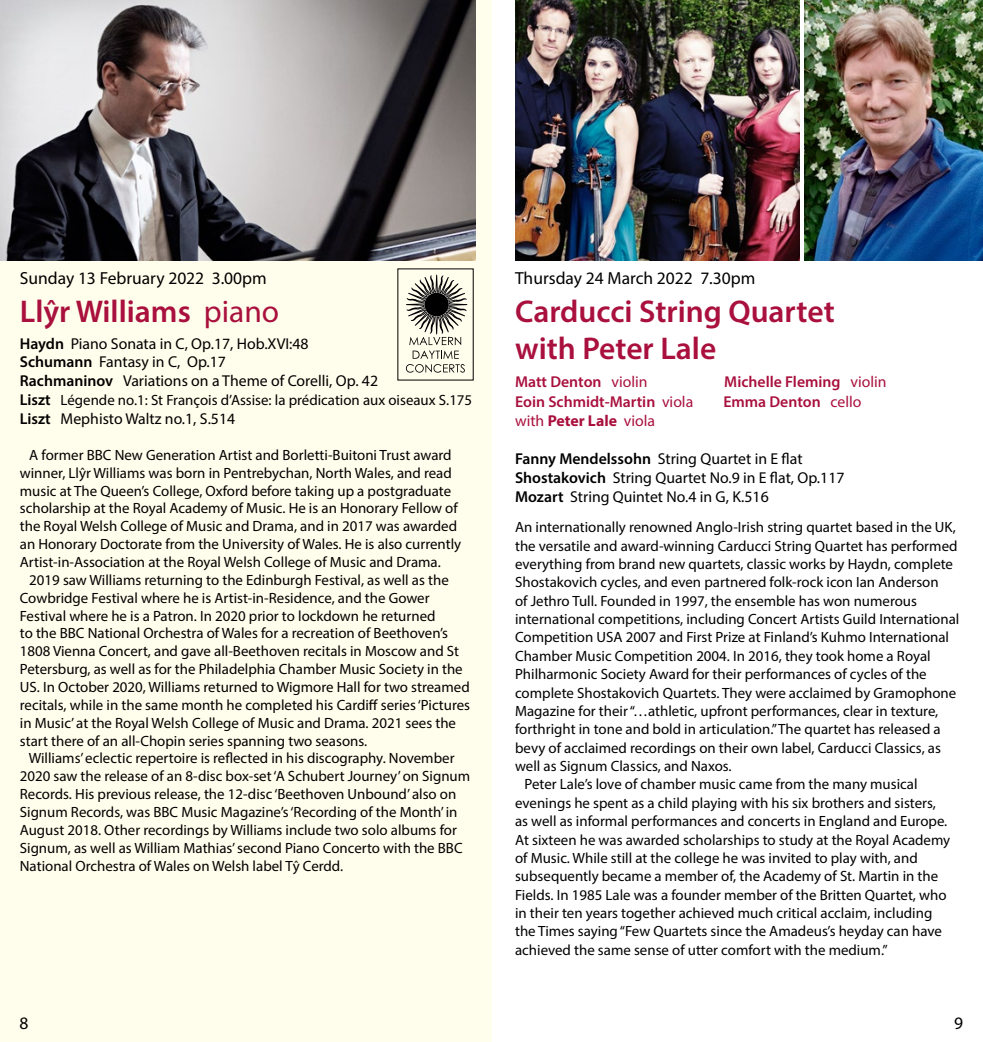
<style>
.page{position:relative;width:983px;height:1042px;background:#fff}
.page>*{position:absolute;margin:0;border:0;box-sizing:border-box;transform-origin:0 0}
.t1{font:600 31.5px/37.8px "Myriad Pro";color:#a9103d}
.t2{font:17.5px "Myriad Pro";color:#000}
.t3{font:15.75px/18.9px "Myriad Pro";color:#000}
.t4{font:600 15.75px "Myriad Pro";color:#a9103d}
.t5{font:15.75px "Myriad Pro";color:#a9103d}
.t6{font:14.88px/17.8px "Myriad Pro";color:#000}
.s1{font-weight:400}
.s2{font-weight:600}
.s3{font-weight:600;font-size:15.75px}
.s4{font-weight:700}
</style>
<div class="page">
<div style="left:0;top:0;width:491px;height:1042px;background:#fffdeb"></div>
<img style="left:0;top:0;width:476px;height:260px">
<img style="left:515px;top:0;width:284px;height:260px">
<img style="left:804px;top:0;width:178px;height:260px">
<svg style="left:406px;top:275px;width:61px;height:98px"></svg>
<p class="t2" style="left:20px;top:268px;width:248px">Sunday 13 February 2022 3.00pm</p>
<h1 class="t1" style="left:20px;top:292px;width:261px">Llŷr Williams <span class="s1">piano</span></h1>
<p class="t3" style="left:20px;top:333px;width:360px"><span class="s2">Haydn</span> Piano Sonata in C, Op.17, Hob.XVI:48<br><span class="s2">Schumann</span> Fantasy in C, Op.17<br><span class="s2">Rachmaninov</span> Variations on a Theme of Corelli, Op. 42</p>
<p class="t6" style="left:20px;top:391px;width:454px"><span class="s3">Liszt</span> Légende no.1: St François d’Assise: la prédication aux oiseaux S.175</p>
<p class="t3" style="left:20px;top:409px;width:217px"><span class="s2">Liszt</span> Mephisto Waltz no.1, S.514</p>
<p class="t6" style="left:20px;top:446px;width:443px;text-indent:9px">A former BBC New Generation Artist and Borletti-Buitoni Trust award winner, Llŷr Williams was born in Pentrebychan, North Wales, and read music at The Queen’s College, Oxford before taking up a postgraduate scholarship at the Royal Academy of Music. He is an Honorary Fellow of the Royal Welsh College of Music and Drama, and in 2017 was awarded an Honorary Doctorate from the University of Wales. He is also currently Artist-in-Association at the Royal Welsh College of Music and Drama.</p>
<p class="t6" style="left:20px;top:571px;width:451px;text-indent:9px">2019 saw Williams returning to the Edinburgh Festival, as well as the Cowbridge Festival where he is Artist-in-Residence, and the Gower Festival where he is a Patron. In 2020 prior to lockdown he returned<br>to the BBC National Orchestra of Wales for a recreation of Beethoven’s 1808 Vienna Concert, and gave all-Beethoven recitals in Moscow and St Petersburg, as well as for the Philadelphia Chamber Music Society in the US. In October 2020, Williams returned to Wigmore Hall for two streamed recitals, while in the same month he completed his Cardiff series ‘Pictures in Music’ at the Royal Welsh College of Music and Drama. 2021 sees the start there of an all-Chopin series spanning two seasons.</p>
<p class="t6" style="left:20px;top:749px;width:452px;text-indent:9px">Williams’ eclectic repertoire is reflected in his discography. November 2020 saw the release of an 8-disc box-set ‘A Schubert Journey’ on Signum Records. His previous release, the 12-disc ‘Beethoven Unbound’ also on Signum Records, was BBC Music Magazine’s ‘Recording of the Month’ in August 2018. Other recordings by Williams include two solo albums for Signum, as well as William Mathias’ second Piano Concerto with the BBC National Orchestra of Wales on Welsh label Tŷ Cerdd.</p>
<p class="t2" style="left:515px;top:267px;width:242px">Thursday 24 March 2022 7.30pm</p>
<h1 class="t1" style="left:515px;top:291px;width:321px">Carducci String Quartet with Peter Lale</h1>
<p class="t4" style="left:515px;top:372px;width:134px">Matt Denton <span class="s1">violin</span></p>
<p class="t4" style="left:724px;top:372px;width:164px">Michelle Fleming <span class="s1">violin</span></p>
<p class="t4" style="left:515px;top:391px;width:180px">Eoin Schmidt-Martin <span class="s1">viola</span></p>
<p class="t4" style="left:723px;top:391px;width:140px">Emma Denton <span class="s1">cello</span></p>
<p class="t5" style="left:515px;top:411px;width:141px">with <span class="s4">Peter Lale</span> viola</p>
<p class="t3" style="left:515px;top:449px;width:331px"><span class="s2">Fanny Mendelssohn</span> String Quartet in E flat<br><span class="s2">Shostakovich</span> String Quartet No.9 in E flat, Op.117<br><span class="s2">Mozart</span> String Quintet No.4 in G, K.516</p>
<p class="t6" style="left:515px;top:518px;width:442px">An internationally renowned Anglo-Irish string quartet based in the UK,</p>
<p class="t6" style="left:515px;top:536px;width:444px">the versatile and award-winning Carducci String Quartet has performed</p>
<p class="t6" style="left:515px;top:555px;width:439px">everything from brand new quartets, classic works by Haydn, complete</p>
<p class="t6" style="left:515px;top:573px;width:425px">Shostakovich cycles, and even partnered folk-rock icon Ian Anderson</p>
<p class="t6" style="left:515px;top:591px;width:403px">of Jethro Tull. Founded in 1997, the ensemble has won numerous</p>
<p class="t6" style="left:515px;top:610px;width:445px">international competitions, including Concert Artists Guild International</p>
<p class="t6" style="left:515px;top:628px;width:435px">Competition USA 2007 and First Prize at Finland’s Kuhmo International</p>
<p class="t6" style="left:515px;top:646px;width:417px">Chamber Music Competition 2004. In 2016, they took home a Royal</p>
<p class="t6" style="left:515px;top:665px;width:413px">Philharmonic Society Award for their performances of cycles of the</p>
<p class="t6" style="left:515px;top:683px;width:442px">complete Shostakovich Quartets. They were acclaimed by Gramophone</p>
<p class="t6" style="left:515px;top:702px;width:424px">Magazine for their “…athletic, upfront performances, clear in texture,</p>
<p class="t6" style="left:515px;top:720px;width:427px">forthright in tone and bold in articulation.” The quartet has released a</p>
<p class="t6" style="left:515px;top:738px;width:427px">bevy of acclaimed recordings on their own label, Carducci Classics, as</p>
<p class="t6" style="left:515px;top:757px;width:218px">well as Signum Classics, and Naxos.</p>
<p class="t6" style="left:524px;top:775px;width:394px">Peter Lale’s love of chamber music came from the many musical</p>
<p class="t6" style="left:515px;top:793px;width:422px">evenings he spent as a child playing with his six brothers and sisters,</p>
<p class="t6" style="left:515px;top:812px;width:433px">as well as informal performances and concerts in England and Europe.</p>
<p class="t6" style="left:515px;top:830px;width:436px">At sixteen he was awarded scholarships to study at the Royal Academy</p>
<p class="t6" style="left:515px;top:849px;width:404px">of Music. While still at the college he was invited to play with, and</p>
<p class="t6" style="left:515px;top:867px;width:424px">subsequently became a member of, the Academy of St. Martin in the</p>
<p class="t6" style="left:515px;top:885px;width:433px">Fields. In 1985 Lale was a founder member of the Britten Quartet, who</p>
<p class="t6" style="left:515px;top:904px;width:418px">in their ten years together achieved much critical acclaim, including</p>
<p class="t6" style="left:515px;top:922px;width:428px">the Times saying “Few Quartets since the Amadeus’s heyday can have</p>
<p class="t6" style="left:515px;top:940px;width:374px">achieved the same sense of utter comfort with the medium.”</p>
<p class="t2" style="left:20px;top:1012px;width:10px">8</p>
<p class="t2" style="left:953px;top:1012px;width:10px">9</p>
</div>
